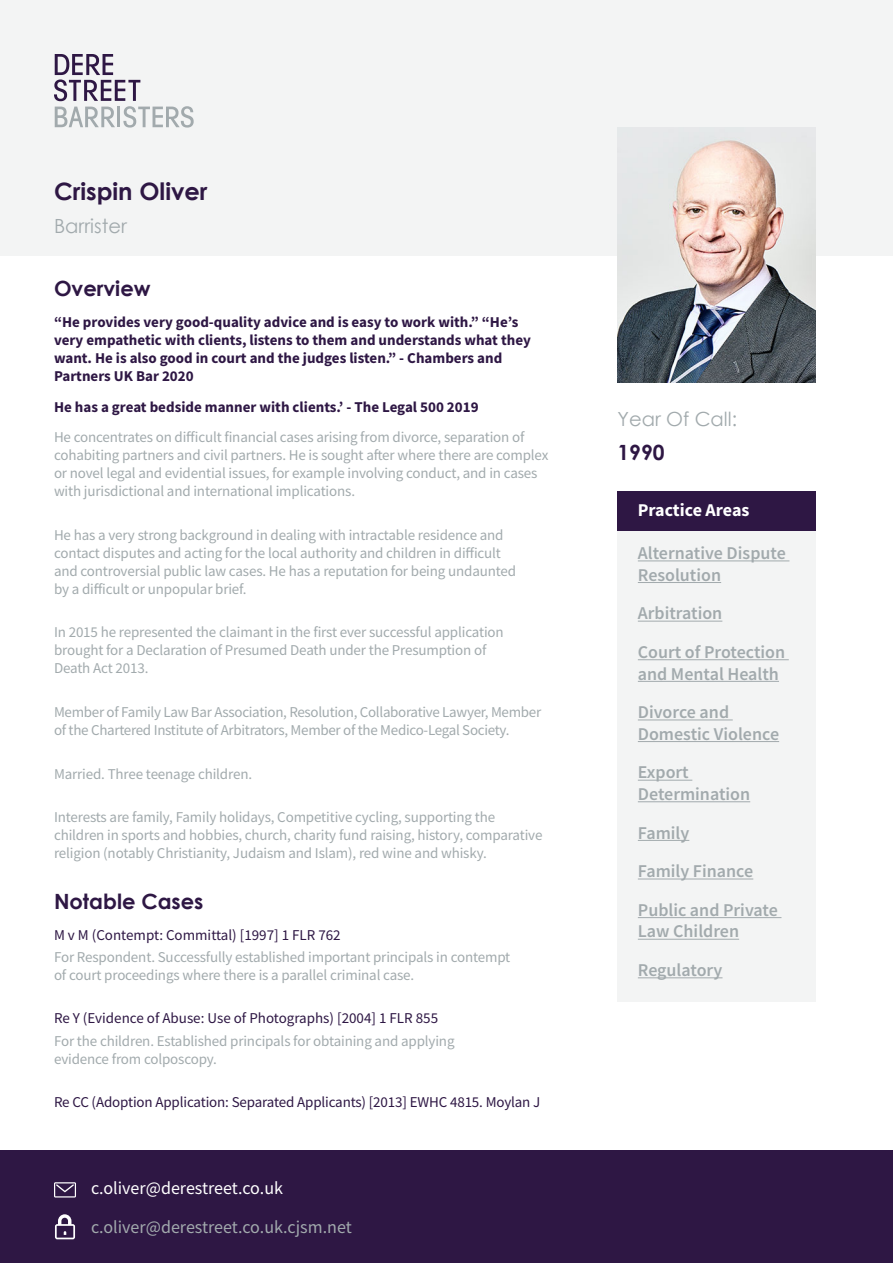
<style>
.page{position:relative;width:893px;height:1263px;background:#fff}
.page>*{position:absolute;margin:0;border:0;box-sizing:border-box;transform-origin:0 0}
.Name{font:700 24px "Century Gothic";color:#2e1744}
.H1___Year_of_Call_Da{font:700 21px "Century Gothic";color:#2e1744}
.Barrister___Year_of{font:19.5px "Century Gothic";color:#a2aaad}
.Practice_Area_Body{font:600 18px/21.6px "Source Sans Pro";color:#a2aaad}
.Email_Grey{font:18px "Source Sans Pro";color:#a2aaad}
.Email_White{font:18px "Source Sans Pro";color:#fff}
.Practice_Area_H{font:700 18px "Source Sans Pro";color:#fff}
.Body_Copy{font:15px/18px "Source Sans Pro";letter-spacing:-.01em;color:#a2aaad}
.H1___Year_of_Call_Da-2{font:700 15px/18px "Source Sans Pro";color:#2e1744}
.t1{font:15px "Source Sans Pro";letter-spacing:-.01em;color:#2e1744}
</style>
<div class="page">
<div style="left:0;top:1150px;width:893px;height:113px;background:#2e1744"></div>
<div style="left:0;top:0;width:893px;height:255px;background:#f3f4f4"></div>
<svg style="left:54px;top:54px;width:140px;height:74px"></svg>
<img style="left:617px;top:128px;width:199px;height:255px">
<div style="left:617px;top:491px;width:199px;height:40px;background:#2e1744"></div>
<div style="left:617px;top:531px;width:199px;height:470px;background:#f3f4f4"></div>
<hr style="left:638px;top:560px;width:151px;height:1px;background:#a2aaad">
<hr style="left:638px;top:582px;width:83px;height:1px;background:#a2aaad">
<hr style="left:638px;top:621px;width:84px;height:1px;background:#a2aaad">
<hr style="left:638px;top:659px;width:151px;height:1px;background:#a2aaad">
<hr style="left:638px;top:681px;width:141px;height:1px;background:#a2aaad">
<hr style="left:638px;top:719px;width:95px;height:1px;background:#a2aaad">
<hr style="left:638px;top:741px;width:141px;height:1px;background:#a2aaad">
<hr style="left:638px;top:780px;width:54px;height:1px;background:#a2aaad">
<hr style="left:638px;top:801px;width:112px;height:1px;background:#a2aaad">
<hr style="left:638px;top:840px;width:51px;height:1px;background:#a2aaad">
<hr style="left:638px;top:878px;width:115px;height:1px;background:#a2aaad">
<hr style="left:638px;top:917px;width:143px;height:1px;background:#a2aaad">
<hr style="left:638px;top:939px;width:101px;height:1px;background:#a2aaad">
<hr style="left:638px;top:977px;width:84px;height:1px;background:#a2aaad">
<svg style="left:54px;top:1182px;width:22px;height:15px"></svg>
<svg style="left:55px;top:1214px;width:20px;height:25px"></svg>
<p class="Name" style="left:54px;top:173px;width:155px">Crispin Oliver</p>
<p class="Barrister___Year_of" style="left:54px;top:212px;width:74px">Barrister</p>
<p class="H1___Year_of_Call_Da" style="left:54px;top:273px;width:98px">Overview</p>
<p class="H1___Year_of_Call_Da-2" style="left:54px;top:313px;width:478px">“He provides very good-quality advice and is easy to work with.” “He’s very empathetic with clients, listens to them and understands what they want. He is also good in court and the judges listen.” - Chambers and Partners UK Bar 2020</p>
<p class="H1___Year_of_Call_Da-2" style="left:54px;top:397px;width:426px">He has a great bedside manner with clients.’ - The Legal 500 2019</p>
<p class="Body_Copy" style="left:54px;top:428px;width:496px">He concentrates on difficult financial cases arising from divorce, separation of cohabiting partners and civil partners. He is sought after where there are complex or novel legal and evidential issues, for example involving conduct, and in cases with jurisdictional and international implications.</p>
<p class="Body_Copy" style="left:54px;top:526px;width:464px">He has a very strong background in dealing with intractable residence and contact disputes and acting for the local authority and children in difficult and controversial public law cases. He has a reputation for being undaunted by a difficult or unpopular brief.</p>
<p class="Body_Copy" style="left:54px;top:623px;width:451px">In 2015 he represented the claimant in the first ever successful application brought for a Declaration of Presumed Death under the Presumption of<br>Death Act 2013.</p>
<p class="Body_Copy" style="left:54px;top:703px;width:489px">Member of Family Law Bar Association, Resolution, Collaborative Lawyer, Member of the Chartered Institute of Arbitrators, Member of the Medico-Legal Society.</p>
<p class="Body_Copy" style="left:54px;top:764px;width:200px">Married. Three teenage children.</p>
<p class="Body_Copy" style="left:54px;top:808px;width:490px">Interests are family, Family holidays, Competitive cycling, supporting the children in sports and hobbies, church, charity fund raising, history, comparative religion (notably Christianity, Judaism and Islam), red wine and whisky.</p>
<p class="H1___Year_of_Call_Da" style="left:54px;top:885px;width:151px">Notable Cases</p>
<h2 class="t1" style="left:54px;top:925px;width:288px">M v M (Contempt: Committal) [1997] 1 FLR 762</h2>
<p class="Body_Copy" style="left:54px;top:948px;width:458px">For Respondent. Successfully established important principals in contempt of court proceedings where there is a parallel criminal case.</p>
<h2 class="t1" style="left:54px;top:1009px;width:386px">Re Y (Evidence of Abuse: Use of Photographs) [2004] 1 FLR 855</h2>
<p class="Body_Copy" style="left:54px;top:1031px;width:402px">For the children. Established principals for obtaining and applying evidence from colposcopy.</p>
<h2 class="t1" style="left:54px;top:1092px;width:488px">Re CC (Adoption Application: Separated Applicants) [2013] EWHC 4815. Moylan J</h2>
<p class="Email_White" style="left:91px;top:1177px;width:194px">c.oliver@derestreet.co.uk</p>
<p class="Email_Grey" style="left:91px;top:1215px;width:262px">c.oliver@derestreet.co.uk.cjsm.net</p>
<p class="Barrister___Year_of" style="left:617px;top:405px;width:121px">Year Of Call:</p>
<p class="H1___Year_of_Call_Da" style="left:617px;top:436px;width:49px">1990</p>
<p class="Practice_Area_H" style="left:638px;top:498px;width:113px">Practice Areas</p>
<p class="Practice_Area_Body" style="left:638px;top:542px;width:150px">Alternative Dispute<br>Resolution</p>
<p class="Practice_Area_Body" style="left:638px;top:602px;width:86px">Arbitration</p>
<p class="Practice_Area_Body" style="left:638px;top:641px;width:149px">Court of Protection and Mental Health</p>
<p class="Practice_Area_Body" style="left:638px;top:701px;width:143px">Divorce and<br>Domestic Violence</p>
<p class="Practice_Area_Body" style="left:638px;top:761px;width:114px">Export<br>Determination</p>
<p class="Practice_Area_Body" style="left:638px;top:822px;width:53px">Family</p>
<p class="Practice_Area_Body" style="left:638px;top:860px;width:117px">Family Finance</p>
<p class="Practice_Area_Body" style="left:638px;top:899px;width:142px">Public and Private<br>Law Children</p>
<p class="Practice_Area_Body" style="left:638px;top:959px;width:86px">Regulatory</p>
</div>
